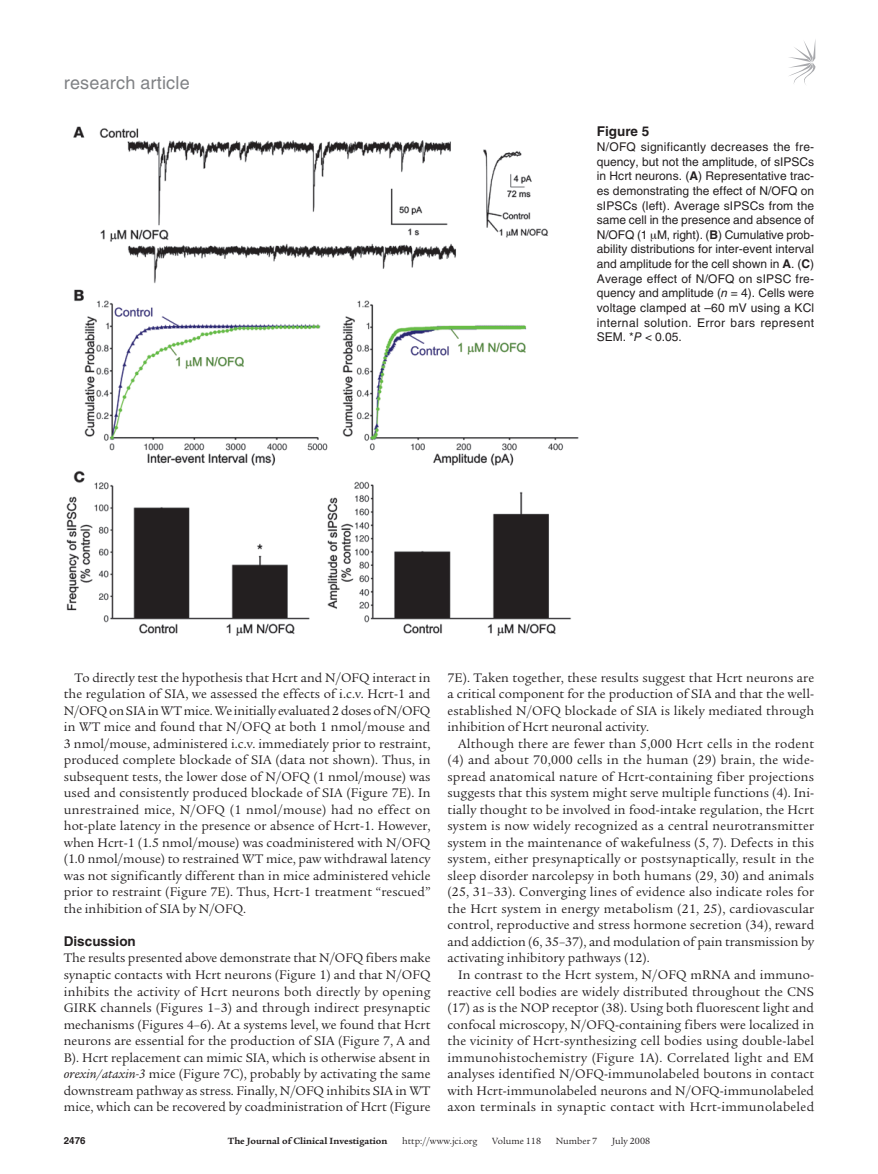
<style>
.page{position:relative;width:878px;height:1174px;background:#fff}
.page>*{position:absolute;margin:0;border:0;box-sizing:border-box;transform-origin:0 0}
.t1{font:18px "Helvetica LT Std";letter-spacing:.01em;color:#808285}
.t2{font:13.5px/16.5px "Legacy Serif Std";letter-spacing:.005em;color:#231f20;text-align:justify}
.t3{font:700 13.5px "Helvetica LT Std";color:#231f20}
.t4{font:12px/14.7px "Helvetica LT Std";letter-spacing:.03em;color:#231f20;text-align:justify}
.t5{font:9.75px "Legacy Serif Std";color:#231f20}
.t6{font:700 9.75px "Legacy Serif Std";color:#231f20}
.t7{font:700 9.75px "Helvetica LT Std";color:#231f20}
.s1{font-weight:700}
.s2{font-style:italic}
</style>
<div class="page">
<svg style="left:789px;top:41px;width:26px;height:44px"></svg>
<img style="left:66px;top:126px;width:513px;height:510px">
<h1 class="t1" style="left:64px;top:72px;width:127px">research article</h1>
<p class="t3" style="left:596px;top:123px;width:54px">Figure 5</p>
<p class="t4" style="left:596px;top:139px;width:219px">N/OFQ significantly decreases the fre&shy;quency, but not the amplitude, of sIPSCs in Hcrt neurons. (<span class="s1">A</span>) Representative trac&shy;es demonstrating the effect of N/OFQ on sIPSCs (left). Average sIPSCs from the same cell in the presence and absence of N/OFQ (1 M, right). (<span class="s1">B</span>) Cumulative prob&shy;ability distributions for inter-event interval and amplitude for the cell shown in <span class="s1">A</span>. (<span class="s1">C</span>)<br>Average effect of N/OFQ on sIPSC fre&shy;quency and amplitude (<span class="s2">n</span> = 4). Cells were voltage clamped at –60 mV using a KCl internal solution. Error bars represent SEM. *<span class="s2">P</span> &lt; 0.05.</p>
<p class="t2" style="left:64px;top:669px;width:368px;text-indent:11px">To directly test the hypothesis that Hcrt and N/OFQ interact in the regulation of SIA, we assessed the effects of i.c.v. Hcrt-1 and N/OFQonSIAinWTmice.We initially evaluated 2doses ofN/OFQ in WT mice and found that N/OFQ at both 1 nmol/mouse and 3 nmol/mouse, administered i.c.v. immediately prior to restraint, produced complete blockade of SIA (data not shown). Thus, in subsequent tests, the lower dose of N/OFQ (1 nmol/mouse) was used and consistently produced blockade of SIA (Figure 7E). In unrestrained mice, N/OFQ (1 nmol/mouse) had no effect on hot-plate latency in the presence or absence of Hcrt-1. However, when Hcrt-1 (1.5 nmol/mouse) was coadministered with N/OFQ (1.0 nmol/mouse) to restrained WT mice, paw withdrawal latency was not significantly different than in mice administered vehicle prior to restraint (Figure 7E). Thus, Hcrt-1 treatment “rescued” the inhibition of SIA by N/OFQ.</p>
<p class="t3" style="left:64px;top:933px;width:74px">Discussion</p>
<p class="t2" style="left:64px;top:950px;width:368px">The results presented above demonstrate that N/OFQ fibers make synaptic contacts with Hcrt neurons (Figure 1) and that N/OFQ inhibits the activity of Hcrt neurons both directly by opening GIRK channels (Figures 1–3) and through indirect presynaptic mechanisms (Figures 4–6). At a systems level, we found that Hcrt neurons are essential for the production of SIA (Figure 7, A and B). Hcrt replacement can mimic SIA, which is otherwise absent in <span class="s2">orexin/ataxin-3</span> mice (Figure 7C), probably by activating the same downstream pathway as stress. Finally, N/OFQ inhibits SIA in WT mice, which can be recovered by coadministration of Hcrt (Figure</p>
<p class="t2" style="left:447px;top:669px;width:368px">7E). Taken together, these results suggest that Hcrt neurons are a critical component for the production of SIA and that the well&shy;established N/OFQ blockade of SIA is likely mediated through inhibition of Hcrt neuronal activity.</p>
<p class="t2" style="left:447px;top:735px;width:368px;text-indent:11px">Although there are fewer than 5,000 Hcrt cells in the rodent (4) and about 70,000 cells in the human (29) brain, the wide&shy;spread anatomical nature of Hcrt-containing fiber projections suggests that this system might serve multiple functions (4). Ini&shy;tially thought to be involved in food-intake regulation, the Hcrt system is now widely recognized as a central neurotransmitter system in the maintenance of wakefulness (5, 7). Defects in this system, either presynaptically or postsynaptically, result in the sleep disorder narcolepsy in both humans (29, 30) and animals (25, 31–33). Converging lines of evidence also indicate roles for the Hcrt system in energy metabolism (21, 25), cardiovascular control, reproductive and stress hormone secretion (34), reward and addiction (6, 35–37), and modulation of pain transmission by activating inhibitory pathways (12).</p>
<p class="t2" style="left:447px;top:966px;width:368px;text-indent:11px">In contrast to the Hcrt system, N/OFQ mRNA and immuno&shy;reactive cell bodies are widely distributed throughout the CNS (17) as is the NOP receptor (38). Using both fluorescent light and confocal microscopy, N/OFQ-containing fibers were localized in the vicinity of Hcrt-synthesizing cell bodies using double-label immunohistochemistry (Figure 1A). Correlated light and EM analyses identified N/OFQ-immunolabeled boutons in contact with Hcrt-immunolabeled neurons and N/OFQ-immunolabeled axon terminals in synaptic contact with Hcrt-immunolabeled</p>
<p class="t7" style="left:64px;top:1134px;width:23px">2476</p>
<p class="t6" style="left:228px;top:1135px;width:161px">The Journal of Clinical Investigation</p>
<p class="t5" style="left:402px;top:1135px;width:77px">http://www.jci.org</p>
<p class="t5" style="left:492px;top:1135px;width:50px">Volume 118</p>
<p class="t5" style="left:556px;top:1135px;width:43px">Number 7</p>
<p class="t5" style="left:612px;top:1135px;width:40px">July 2008</p>
</div>
